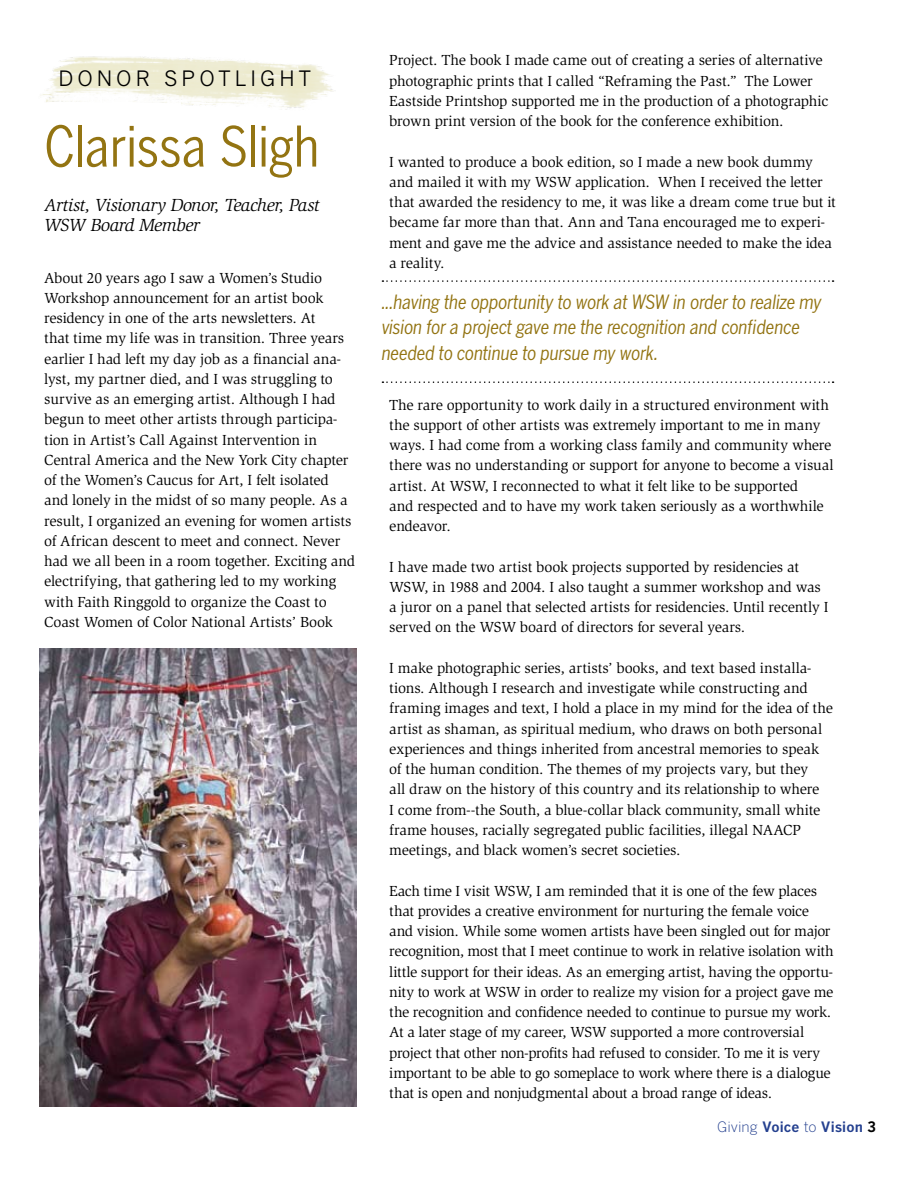
<style>
.page{position:relative;width:918px;height:1188px;background:#fff}
.page>*{position:absolute;margin:0;border:0;box-sizing:border-box;transform-origin:0 0}
.t1{font:55.5px "Benton Gothic Cond";letter-spacing:-.015em;color:#937412}
.t2{font:21px "Benton Gothic";letter-spacing:.185em;color:#000}
.t3{font:italic 19.5px/25.5px "Benton Gothic Cond";letter-spacing:-.015em;color:#937412}
.t4{font:italic 18px/20.2px "Slimbach";letter-spacing:-.025em;color:#000}
.t5{font:15px/20.2px "Slimbach";letter-spacing:-.015em;color:#000}
.t6{font:700 14.25px "Benton Gothic";letter-spacing:.01em;color:#24408f}
.s1{font-weight:300}
</style>
<div class="page">
<img style="left:40px;top:56px;width:294px;height:54px">
<svg style="left:382px;top:280px;width:452px;height:2px"></svg>
<svg style="left:382px;top:381px;width:452px;height:2px"></svg>
<img style="left:39px;top:649px;width:317px;height:457px">
<h2 class="t2" style="left:58px;top:66px;width:38px">DONOR</h2>
<h2 class="t2" style="left:164px;top:66px;width:52px">SPOTL</h2>
<h2 class="t2" style="left:250px;top:66px;width:45px">IGHT</h2>
<h1 class="t1" style="left:44px;top:114px;width:277px">Clarissa Sligh</h1>
<p class="t4" style="left:44px;top:195px;width:277px">Artist, Visionary Donor, Teacher, Past<br>WSW Board Member</p>
<p class="t5" style="left:44px;top:268px;width:312px">About 20 years ago I saw a Women’s Studio Workshop announcement for an artist book residency in one of the arts newsletters. At<br>that time my life was in transition. Three years earlier I had left my day job as a financial ana&shy;lyst, my partner died, and I was struggling to survive as an emerging artist. Although I had begun to meet other artists through participa&shy;tion in Artist’s Call Against Intervention in Central America and the New York City chapter of the Women’s Caucus for Art, I felt isolated and lonely in the midst of so many people. As a result, I organized an evening for women artists of African descent to meet and connect. Never had we all been in a room together. Exciting and electrifying, that gathering led to my working with Faith Ringgold to organize the Coast to Coast Women of Color National Artists’ Book</p>
<p class="t5" style="left:389px;top:50px;width:441px">Project. The book I made came out of creating a series of alternative photographic prints that I called “Reframing the Past.” The Lower Eastside Printshop supported me in the production of a photographic brown print version of the book for the conference exhibition.</p>
<p class="t5" style="left:389px;top:151px;width:448px">I wanted to produce a book edition, so I made a new book dummy and mailed it with my WSW application. When I received the letter that awarded the residency to me, it was like a dream come true but it became far more than that. Ann and Tana encouraged me to experi&shy;ment and gave me the advice and assistance needed to make the idea a reality.</p>
<h3 class="t3" style="left:382px;top:289px;width:442px">...having the opportunity to work at WSW in order to realize my vision for a project gave me the recognition and confidence needed to continue to pursue my work.</h3>
<p class="t5" style="left:389px;top:394px;width:446px">The rare opportunity to work daily in a structured environment with the support of other artists was extremely important to me in many ways. I had come from a working class family and community where there was no understanding or support for anyone to become a visual artist. At WSW, I reconnected to what it felt like to be supported<br>and respected and to have my work taken seriously as a worthwhile endeavor.</p>
<p class="t5" style="left:389px;top:556px;width:441px">I have made two artist book projects supported by residencies at WSW, in 1988 and 2004. I also taught a summer workshop and was a juror on a panel that selected artists for residencies. Until recently I served on the WSW board of directors for several years.</p>
<p class="t5" style="left:389px;top:658px;width:445px">I make photographic series, artists’ books, and text based installa&shy;tions. Although I research and investigate while constructing and framing images and text, I hold a place in my mind for the idea of the artist as shaman, as spiritual medium, who draws on both personal experiences and things inherited from ancestral memories to speak of the human condition. The themes of my projects vary, but they<br>all draw on the history of this country and its relationship to where<br>I come from--the South, a blue-collar black community, small white frame houses, racially segregated public facilities, illegal NAACP meetings, and black women’s secret societies.</p>
<p class="t5" style="left:389px;top:880px;width:446px">Each time I visit WSW, I am reminded that it is one of the few places that provides a creative environment for nurturing the female voice and vision. While some women artists have been singled out for major recognition, most that I meet continue to work in relative isolation with little support for their ideas. As an emerging artist, having the opportu&shy;nity to work at WSW in order to realize my vision for a project gave me the recognition and confidence needed to continue to pursue my work.<br>At a later stage of my career, WSW supported a more controversial project that other non-profits had refused to consider. To me it is very important to be able to go someplace to work where there is a dialogue that is open and nonjudgmental about a broad range of ideas.</p>
<p class="t6" style="left:717px;top:1118px;width:147px"><span class="s1">Giving</span> Voice <span class="s1">to</span> Vision</p>
</div>
